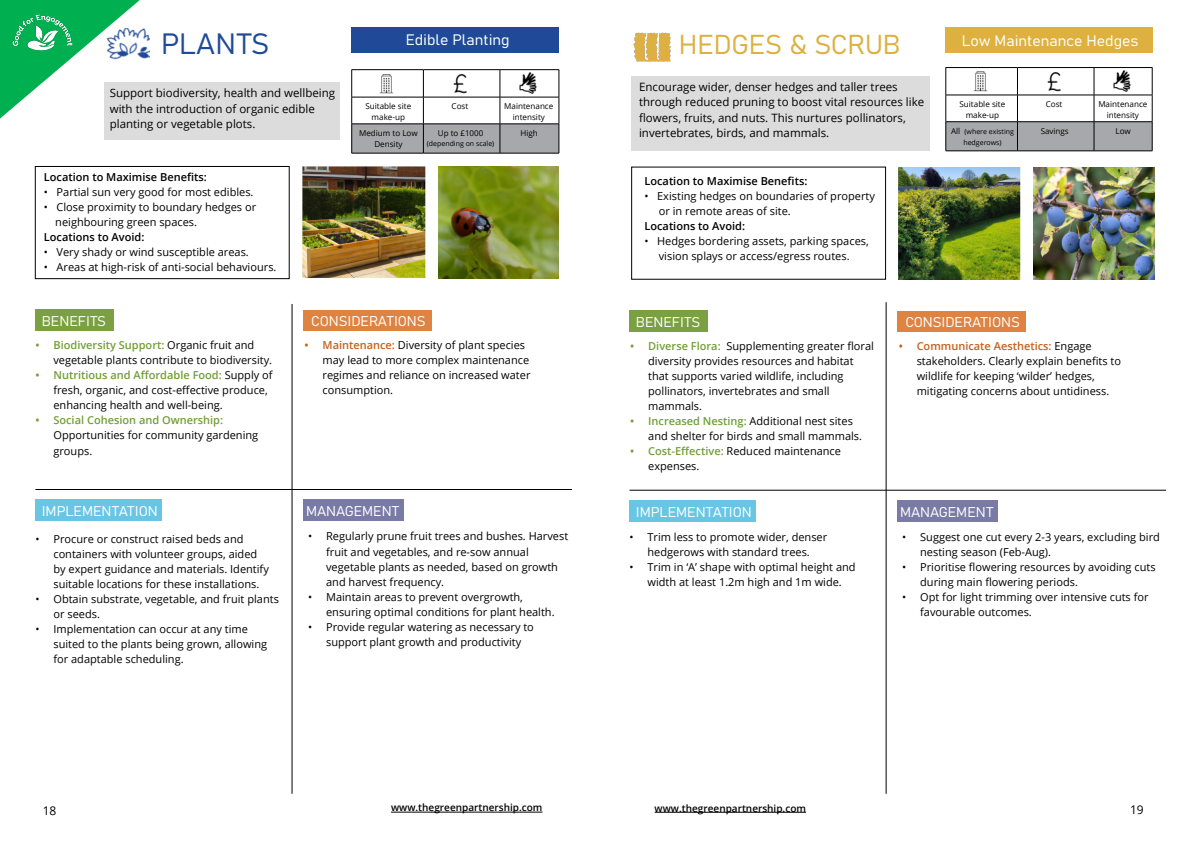
<style>
.page{position:relative;width:1191px;height:842px;background:#fff}
.page>*{position:absolute;margin:0;border:0;box-sizing:border-box;transform-origin:0 0}
.t1{font:29px "Grandview";color:#204a98}
.t2{font:27px "Grandview";letter-spacing:-.01em;color:#deb040}
.t3{font:15px "Grandview";color:#fff}
.t4{font:14px "Grandview";color:#fff}
.t5{font:12px "Open Sans";color:#000}
.t6{font:11.5px/15.5px "Open Sans";color:#000}
.t7{font:11px/15px "Open Sans";color:#000}
.t8{font:600 11px "Open Sans";color:#000}
.t9{font:600 11px "Open Sans";color:#739e36}
.t10{font:600 10px "Open Sans";color:#000}
.t11{font:8.1px/10.8px "Open Sans";color:#000;text-align:center}
.t12{font:8px "Open Sans";color:#000}
.t13{font:7px/10.8px "Open Sans";color:#000;text-align:center}
.s1{font-size:8.1px}
.s2{font-weight:600;color:#739e36}
.s3{font-weight:600;color:#709e36}
.s4{font-weight:600;color:#c5601b}
</style>
<div class="page">
<hr style="left:654px;top:812px;width:152px;height:1px;background:#000">
<hr style="left:391px;top:812px;width:151px;height:1px;background:#000">
<div style="left:304px;top:310px;width:128px;height:20px;background:#df8343"></div>
<div style="left:35px;top:309px;width:79px;height:21px;background:#7aa042"></div>
<div style="left:351px;top:27px;width:208px;height:26px;background:#204a98"></div>
<hr style="left:351px;top:69px;width:72px;height:1px;background:#000">
<hr style="left:423px;top:69px;width:77px;height:1px;background:#000">
<hr style="left:500px;top:69px;width:59px;height:1px;background:#000">
<hr style="left:351px;top:153px;width:72px;height:1px;background:#000">
<hr style="left:423px;top:153px;width:77px;height:1px;background:#000">
<svg style="left:351px;top:70px;width:208px;height:83px"></svg>
<hr style="left:500px;top:153px;width:59px;height:1px;background:#000">
<img style="left:375px;top:72px;width:23px;height:23px">
<img style="left:450px;top:73px;width:21px;height:22px">
<img style="left:516px;top:71px;width:24px;height:24px">
<hr style="left:292px;top:304px;width:1px;height:490px;background:#000">
<hr style="left:35px;top:489px;width:537px;height:1px;background:#000">
<div style="left:35px;top:500px;width:127px;height:21px;background:#68c6e4"></div>
<div style="left:303px;top:500px;width:101px;height:21px;background:#797aa6"></div>
<div style="left:898px;top:311px;width:128px;height:20px;background:#df8343"></div>
<div style="left:629px;top:310px;width:79px;height:21px;background:#7aa042"></div>
<div style="left:945px;top:27px;width:208px;height:26px;background:#deb040"></div>
<hr style="left:945px;top:67px;width:72px;height:1px;background:#000">
<hr style="left:1017px;top:67px;width:77px;height:1px;background:#000">
<hr style="left:1094px;top:67px;width:58px;height:1px;background:#000">
<hr style="left:945px;top:151px;width:72px;height:1px;background:#000">
<hr style="left:1017px;top:151px;width:77px;height:1px;background:#000">
<svg style="left:945px;top:68px;width:208px;height:83px"></svg>
<hr style="left:1094px;top:151px;width:58px;height:1px;background:#000">
<img style="left:969px;top:70px;width:23px;height:22px">
<img style="left:1043px;top:71px;width:22px;height:21px">
<img style="left:1110px;top:68px;width:24px;height:25px">
<hr style="left:886px;top:302px;width:1px;height:492px;background:#000">
<hr style="left:629px;top:490px;width:537px;height:1px;background:#000">
<div style="left:629px;top:501px;width:127px;height:21px;background:#68c6e4"></div>
<div style="left:897px;top:501px;width:101px;height:21px;background:#797aa6"></div>
<img style="left:633px;top:32px;width:38px;height:30px">
<img style="left:898px;top:167px;width:122px;height:112px">
<img style="left:1033px;top:167px;width:121px;height:112px">
<img style="left:303px;top:166px;width:122px;height:112px">
<img style="left:438px;top:166px;width:121px;height:112px">
<div style="left:35px;top:166px;width:254px;height:113px;border:1px solid #000"></div>
<svg style="left:0;top:0;width:140px;height:119px"></svg>
<img style="left:78px;top:41px;width:13px;height:30px">
<img style="left:4px;top:2px;width:74px;height:73px">
<img style="left:107px;top:28px;width:43px;height:31px">
<div style="left:105px;top:82px;width:235px;height:57px;background:#dcdcdd"></div>
<div style="left:631px;top:77px;width:298px;height:74px;background:#dcdcdd"></div>
<h1 class="t1" style="left:161px;top:22px;width:110px">PLANTS</h1>
<h3 class="t3" style="left:961px;top:30px;width:178px">Low Maintenance Hedges</h3>
<p class="t6" style="left:110px;top:85px;width:227px">Support biodiversity, health and wellbeing with the introduction of organic edible planting or vegetable plots.</p>
<p class="t6" style="left:639px;top:79px;width:287px">Encourage wider, denser hedges and taller trees through reduced pruning to boost vital resources like flowers, fruits, and nuts. This nurtures pollinators, invertebrates, birds, and mammals.</p>
<h3 class="t3" style="left:406px;top:28px;width:105px">Edible Planting</h3>
<h2 class="t2" style="left:679px;top:24px;width:223px">HEDGES &amp; SCRUB</h2>
<p class="t11" style="left:959px;top:98px;width:47px">Suitable site make-up</p>
<p class="t11" style="left:1045px;top:99px;width:18px">Cost</p>
<p class="t11" style="left:1098px;top:98px;width:51px">Maintenance intensity</p>
<p class="t13" style="left:951px;top:126px;width:64px"><span class="s1">All</span> (where existing hedgerows)</p>
<p class="t12" style="left:1040px;top:125px;width:29px">Savings</p>
<p class="t11" style="left:1115px;top:126px;width:17px">Low</p>
<p class="t11" style="left:365px;top:100px;width:47px">Suitable site make-up</p>
<p class="t11" style="left:451px;top:101px;width:18px">Cost</p>
<p class="t11" style="left:504px;top:100px;width:51px">Maintenance intensity</p>
<p class="t11" style="left:359px;top:128px;width:60px">Medium to Low<br>Density</p>
<p class="t12" style="left:438px;top:127px;width:47px">Up to £1000</p>
<p class="t11" style="left:520px;top:128px;width:19px">High</p>
<p class="t13" style="left:427px;top:138px;width:69px">(depending on scale)</p>
<p class="t8" style="left:44px;top:169px;width:164px">Location to Maximise Benefits:</p>
<p class="t7" style="left:44px;top:184px;width:211px">• Partial sun very good for most edibles.</p>
<p class="t7" style="left:55px;top:199px;width:202px;text-indent:-11px">• Close proximity to boundary hedges or neighbouring green spaces.</p>
<p class="t8" style="left:44px;top:229px;width:102px">Locations to Avoid:</p>
<p class="t7" style="left:44px;top:244px;width:206px">• Very shady or wind susceptible areas.</p>
<p class="t7" style="left:44px;top:259px;width:234px">• Areas at high-risk of anti-social behaviours.</p>
<p class="t4" style="left:42px;top:310px;width:66px">BENEFITS</p>
<p class="t4" style="left:311px;top:310px;width:116px">CONSIDERATIONS</p>
<p class="t7" style="left:53px;top:337px;width:220px;text-indent:-18px"><span class="s2">• Biodiversity Support:</span> Organic fruit and vegetable plants contribute to biodiversity.</p>
<p class="t7" style="left:53px;top:367px;width:221px;text-indent:-18px"><span class="s3">• Nutritious and Affordable Food:</span> Supply of fresh, organic, and cost-effective produce, enhancing health and well-being.</p>
<p class="t9" style="left:35px;top:412px;width:189px">• Social Cohesion and Ownership:</p>
<p class="t7" style="left:53px;top:427px;width:206px;line-height:15.5px">Opportunities for community gardening groups.</p>
<p class="t7" style="left:322px;top:337px;width:209px;text-indent:-18px"><span class="s4">• Maintenance:</span> Diversity of plant species may lead to more complex maintenance regimes and reliance on increased water consumption.</p>
<p class="t4" style="left:42px;top:500px;width:117px">IMPLEMENTATION</p>
<p class="t4" style="left:306px;top:500px;width:95px">MANAGEMENT</p>
<p class="t7" style="left:53px;top:531px;width:217px;text-indent:-18px">• Procure or construct raised beds and containers with volunteer groups, aided by expert guidance and materials. Identify suitable locations for these installations.</p>
<p class="t7" style="left:53px;top:591px;width:227px;text-indent:-18px">• Obtain substrate, vegetable, and fruit plants or seeds.</p>
<p class="t7" style="left:53px;top:621px;width:215px;text-indent:-18px">• Implementation can occur at any time suited to the plants being grown, allowing for adaptable scheduling.</p>
<p class="t7" style="left:326px;top:529px;width:244px;text-indent:-18px">• Regularly prune fruit trees and bushes. Harvest fruit and vegetables, and re-sow annual vegetable plants as needed, based on growth and harvest frequency.</p>
<p class="t7" style="left:326px;top:589px;width:230px;text-indent:-18px">• Maintain areas to prevent overgrowth, ensuring optimal conditions for plant health.</p>
<p class="t7" style="left:308px;top:619px;width:227px;text-align:center">• Provide regular watering as necessary to support plant growth and productivity</p>
<p class="t8" style="left:644px;top:173px;width:164px">Location to Maximise Benefits:</p>
<p class="t7" style="left:659px;top:188px;width:218px;text-indent:-14px">• Existing hedges on boundaries of property or in remote areas of site.</p>
<p class="t8" style="left:644px;top:218px;width:102px">Locations to Avoid:</p>
<p class="t7" style="left:644px;top:233px;width:226px;text-align:center">• Hedges bordering assets, parking spaces, vision splays or access/egress routes.</p>
<p class="t4" style="left:636px;top:311px;width:66px">BENEFITS</p>
<p class="t4" style="left:905px;top:311px;width:116px">CONSIDERATIONS</p>
<p class="t7" style="left:648px;top:339px;width:227px;text-indent:-18px"><span class="s2">• Diverse Flora:</span> Supplementing greater floral diversity provides resources and habitat that supports varied wildlife, including pollinators, invertebrates and small mammals.</p>
<p class="t7" style="left:648px;top:414px;width:215px;text-indent:-18px"><span class="s3">• Increased Nesting:</span> Additional nest sites and shelter for birds and small mammals.</p>
<p class="t7" style="left:648px;top:444px;width:194px;text-indent:-18px"><span class="s2">• Cost-Effective:</span> Reduced maintenance expenses.</p>
<p class="t7" style="left:916px;top:338px;width:206px;text-indent:-18px"><span class="s4">• Communicate Aesthetics:</span> Engage stakeholders. Clearly explain benefits to wildlife for keeping ‘wilder’ hedges, mitigating concerns about untidiness.</p>
<p class="t4" style="left:636px;top:501px;width:117px">IMPLEMENTATION</p>
<p class="t4" style="left:900px;top:501px;width:95px">MANAGEMENT</p>
<p class="t7" style="left:629px;top:529px;width:199px;text-align:center">• Trim less to promote wider, denser hedgerows with standard trees.</p>
<p class="t7" style="left:629px;top:559px;width:228px;text-align:center">• Trim in ‘A’ shape with optimal height and width at least 1.2m high and 1m wide.</p>
<p class="t7" style="left:920px;top:529px;width:241px;text-indent:-18px">• Suggest one cut every 2-3 years, excluding bird nesting season (Feb-Aug).</p>
<p class="t7" style="left:920px;top:559px;width:237px;text-indent:-18px">• Prioritise flowering resources by avoiding cuts during main flowering periods.</p>
<p class="t7" style="left:920px;top:589px;width:230px;text-indent:-18px">• Opt for light trimming over intensive cuts for favourable outcomes.</p>
<p class="t5" style="left:43px;top:802px;width:15px">18</p>
<p class="t10" style="left:391px;top:801px;width:153px">www.thegreenpartnership.com</p>
<p class="t10" style="left:654px;top:801px;width:153px">www.thegreenpartnership.com</p>
<p class="t5" style="left:1130px;top:801px;width:15px">19</p>
</div>
